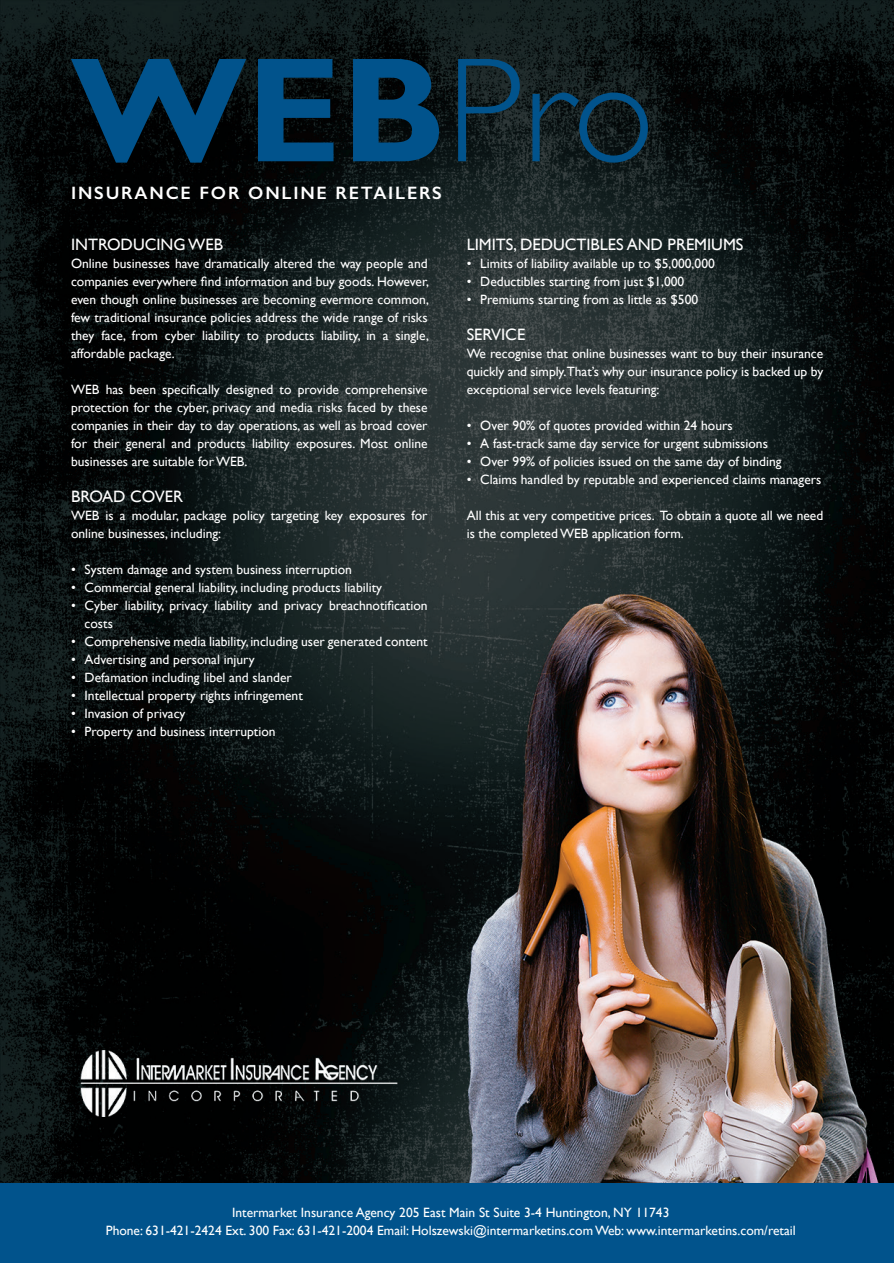
<style>
.page{position:relative;width:894px;height:1263px;background:#fff}
.page>*{position:absolute;margin:0;border:0;box-sizing:border-box;transform-origin:0 0}
.t1{font:700 150px "Gill Sans";color:#01538c}
.t2{font:600 18px "Gill Sans";letter-spacing:.1em;color:#fff}
.t3{font:16.5px "Gill Sans";color:#fff}
.t4{font:13.5px/18px "Gill Sans";color:#fff;text-align:justify}
.s1{font-weight:300}
</style>
<div class="page">
<img style="left:0;top:0;width:893px;height:1183px">
<div style="left:0;top:1183px;width:893px;height:80px;background:#01538c"></div>
<h1 class="t1" style="left:71px;top:22px;width:584px">WEB<span class="s1">Pro</span></h1>
<h2 class="t2" style="left:71px;top:182px;width:372px">INSURANCE FOR ONLINE RETAILERS</h2>
<p class="t3" style="left:71px;top:234px;width:153px">INTRODUCING WEB</p>
<p class="t4" style="left:71px;top:254px;width:359px">Online businesses have dramatically altered the way people and companies everywhere find information and buy goods. However, even though online businesses are becoming evermore common, few traditional insurance policies address the wide range of risks they face, from cyber liability to products liability, in a single, affordable package.</p>
<p class="t4" style="left:71px;top:380px;width:358px">WEB has been specifically designed to provide comprehensive protection for the cyber, privacy and media risks faced by these companies in their day to day operations, as well as broad cover for their general and products liability exposures. Most online businesses are suitable for WEB.</p>
<p class="t3" style="left:71px;top:486px;width:113px">BROAD COVER</p>
<p class="t4" style="left:71px;top:506px;width:358px">WEB is a modular, package policy targeting key exposures for online businesses, including:</p>
<p class="t4" style="left:71px;top:560px;width:282px">• System damage and system business interruption</p>
<p class="t4" style="left:71px;top:578px;width:312px">• Commercial general liability, including products liability</p>
<p class="t4" style="left:85px;top:596px;width:344px;text-indent:-14px">• Cyber liability, privacy liability and privacy breachnotification costs</p>
<p class="t4" style="left:71px;top:632px;width:358px">• Comprehensive media liability, including user generated content</p>
<p class="t4" style="left:71px;top:650px;width:185px">• Advertising and personal injury</p>
<p class="t4" style="left:71px;top:668px;width:222px">• Defamation including libel and slander</p>
<p class="t4" style="left:71px;top:686px;width:233px">• Intellectual property rights infringement</p>
<p class="t4" style="left:71px;top:704px;width:116px">• Invasion of privacy</p>
<p class="t4" style="left:71px;top:722px;width:206px">• Property and business interruption</p>
<p class="t3" style="left:466px;top:234px;width:278px">LIMITS, DEDUCTIBLES AND PREMIUMS</p>
<p class="t4" style="left:466px;top:254px;width:249px">• Limits of liability available up to $5,000,000</p>
<p class="t4" style="left:466px;top:272px;width:219px">• Deductibles starting from just $1,000</p>
<p class="t4" style="left:466px;top:290px;width:233px">• Premiums starting from as little as $500</p>
<p class="t3" style="left:466px;top:324px;width:60px">SERVICE</p>
<p class="t4" style="left:466px;top:344px;width:358px">We recognise that online businesses want to buy their insurance quickly and simply.That’s why our insurance policy is backed up by exceptional service levels featuring:</p>
<p class="t4" style="left:466px;top:416px;width:267px">• Over 90% of quotes provided within 24 hours</p>
<p class="t4" style="left:466px;top:434px;width:302px">• A fast-track same day service for urgent submissions</p>
<p class="t4" style="left:466px;top:452px;width:316px">• Over 99% of policies issued on the same day of binding</p>
<p class="t4" style="left:466px;top:470px;width:356px">• Claims handled by reputable and experienced claims managers</p>
<p class="t4" style="left:466px;top:506px;width:358px">All this at very competitive prices. To obtain a quote all we need is the completed WEB application form.</p>
<p class="t4" style="left:106px;top:1203px;width:691px;text-align:center">Intermarket Insurance Agency 205 East Main St Suite 3-4 Huntington, NY 11743<br>Phone: 631-421-2424 Ext. 300 Fax: 631-421-2004 Email: Holszewski@intermarketins.com Web: www.intermarketins.com/retail</p>
</div>
